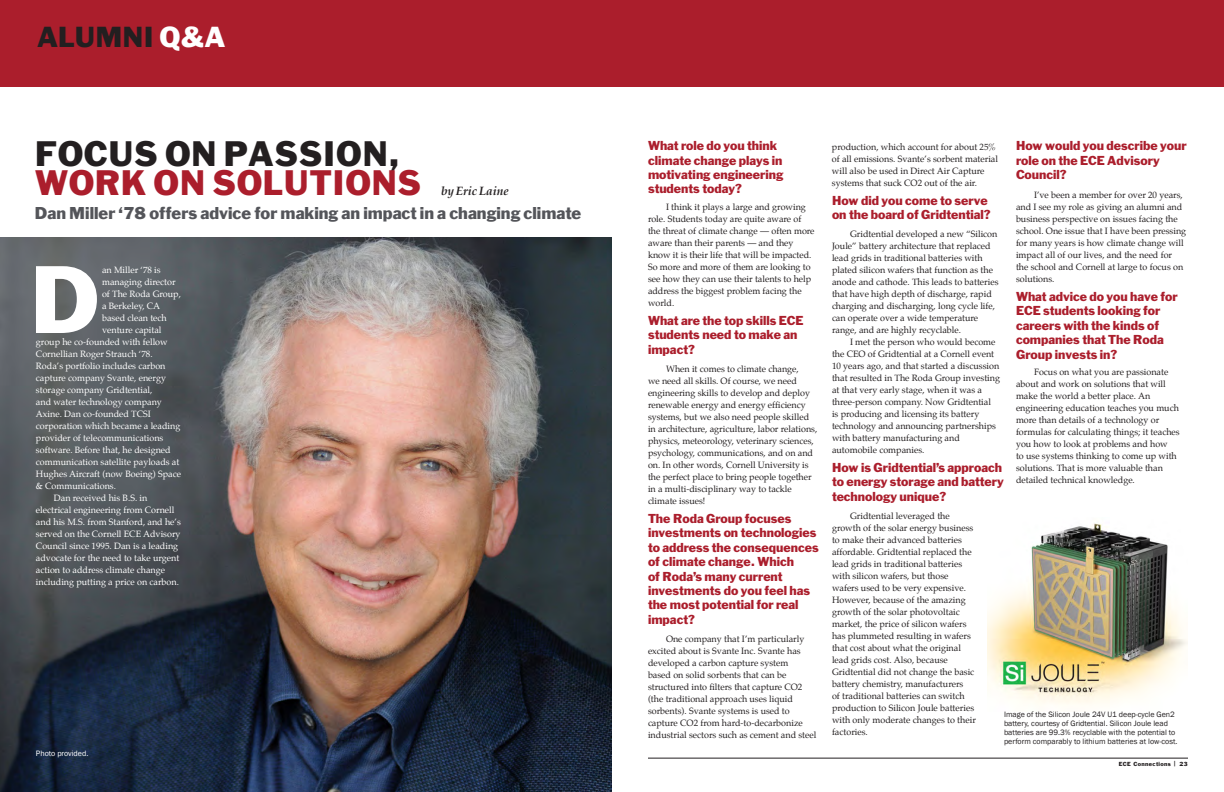
<style>
.page{position:relative;width:1224px;height:792px;background:#fff}
.page>*{position:absolute;margin:0;border:0;box-sizing:border-box;transform-origin:0 0}
.t1{font:88.4px "Franklin Gothic Std";color:#fff}
.t2{font:33px "Franklin Gothic";letter-spacing:.015em;color:#231f20}
.t3{font:33px "Franklin Gothic";letter-spacing:.015em;color:#ab1e2c}
.t4{font:27px "Franklin Gothic";color:#231f20}
.t5{font:16px "Franklin Gothic";color:#54555a}
.t6{font:12px/14.4px "Franklin Gothic Std";color:#ab1e2c}
.t7{font:italic 700 12px "Palatino";color:#231f20}
.t8{font:9px/12px "Palatino";color:#231f20}
.t9{font:9px "Palatino";color:#fff}
.t10{font:8px/9px "Franklin Gothic";color:#231f20}
.t11{font:8px "Franklin Gothic";color:#fff}
.t12{font:5.5px "Franklin Gothic";letter-spacing:.06em;color:#231f20}
.s1{color:#fff}
</style>
<div class="page">
<div style="left:0;top:0;width:612px;height:86px;background:#ab1e2c"></div>
<div style="left:612px;top:0;width:612px;height:86px;background:#ab1e2c"></div>
<hr style="left:648px;top:758px;width:540px;height:1px;background:#231f20">
<img style="left:0;top:238px;width:612px;height:554px">
<img style="left:988px;top:523px;width:200px;height:182px">
<h3 class="t4" style="left:37px;top:19px;width:190px">ALUMNI <span class="s1">Q&amp;A</span></h3>
<h2 class="t2" style="left:35px;top:133px;width:366px">FOCUS ON PASSION,</h2>
<h2 class="t3" style="left:35px;top:162px;width:388px">WORK ON SOLUTIONS</h2>
<h3 class="t7" style="left:441px;top:181px;width:69px">by Eric Laine</h3>
<h3 class="t5" style="left:35px;top:202px;width:548px">Dan Miller ‘78 offers advice for making an impact in a changing climate</h3>
<h1 class="t1" style="left:31px;top:243px;width:70px">D</h1>
<p class="t9" style="left:102px;top:262px;width:60px">an Miller ‘78 is</p>
<p class="t9" style="left:102px;top:274px;width:75px">managing director</p>
<p class="t9" style="left:102px;top:286px;width:80px">of The Roda Group,</p>
<p class="t9" style="left:102px;top:298px;width:60px">a Berkeley, CA</p>
<p class="t9" style="left:102px;top:310px;width:66px">based clean tech</p>
<p class="t9" style="left:102px;top:322px;width:61px">venture capital</p>
<p class="t9" style="left:36px;top:334px;width:133px">group he co-founded with fellow</p>
<p class="t9" style="left:36px;top:346px;width:118px">Cornellian Roger Strauch ‘78.</p>
<p class="t9" style="left:36px;top:358px;width:131px">Roda’s portfolio includes carbon</p>
<p class="t9" style="left:36px;top:370px;width:132px">capture company Svante, energy</p>
<p class="t9" style="left:36px;top:382px;width:118px">storage company Gridtential,</p>
<p class="t9" style="left:36px;top:394px;width:127px">and water technology company</p>
<p class="t9" style="left:36px;top:406px;width:116px">Axine. Dan co-founded TCSI</p>
<p class="t9" style="left:36px;top:418px;width:146px">corporation which became a leading</p>
<p class="t9" style="left:36px;top:430px;width:129px">provider of telecommunications</p>
<p class="t9" style="left:36px;top:442px;width:136px">software. Before that, he designed</p>
<p class="t9" style="left:36px;top:454px;width:145px">communication satellite payloads at</p>
<p class="t9" style="left:36px;top:466px;width:147px">Hughes Aircraft (now Boeing) Space</p>
<p class="t9" style="left:36px;top:478px;width:81px">&amp; Communications.</p>
<p class="t9" style="left:54px;top:490px;width:95px">Dan received his B.S. in</p>
<p class="t9" style="left:36px;top:502px;width:140px">electrical engineering from Cornell</p>
<p class="t9" style="left:36px;top:514px;width:146px">and his M.S. from Stanford, and he’s</p>
<p class="t9" style="left:36px;top:526px;width:146px">served on the Cornell ECE Advisory</p>
<p class="t9" style="left:36px;top:538px;width:144px">Council since 1995. Dan is a leading</p>
<p class="t9" style="left:36px;top:550px;width:145px">advocate for the need to take urgent</p>
<p class="t9" style="left:36px;top:562px;width:131px">action to address climate change</p>
<p class="t9" style="left:36px;top:574px;width:145px">including putting a price on carbon.</p>
<p class="t11" style="left:36px;top:748px;width:54px">Photo provided.</p>
<h3 class="t6" style="left:648px;top:138px;width:137px">What role do you think climate change plays in motivating engineering students today?</h3>
<p class="t8" style="left:648px;top:201px;width:168px;text-indent:18px">I think it plays a large and growing role. Students today are quite aware of the threat of climate change — often more aware than their parents — and they know it is their life that will be impacted.<br>So more and more of them are looking to see how they can use their talents to help address the biggest problem facing the world.</p>
<h3 class="t6" style="left:648px;top:313px;width:157px">What are the top skills ECE students need to make an impact?</h3>
<p class="t8" style="left:648px;top:363px;width:171px;text-indent:18px">When it comes to climate change,<br>we need all skills. Of course, we need engineering skills to develop and deploy renewable energy and energy efficiency systems, but we also need people skilled in architecture, agriculture, labor relations, physics, meteorology, veterinary sciences, psychology, communications, and on and on. In other words, Cornell University is the perfect place to bring people together in a multi-disciplinary way to tackle climate issues!</p>
<h3 class="t6" style="left:648px;top:511px;width:172px">The Roda Group focuses investments on technologies to address the consequences of climate change. Which<br>of Roda’s many current investments do you feel has the most potential for real impact?</h3>
<p class="t8" style="left:648px;top:633px;width:170px;text-indent:18px">One company that I’m particularly excited about is Svante Inc. Svante has developed a carbon capture system<br>based on solid sorbents that can be structured into filters that capture CO2 (the traditional approach uses liquid sorbents). Svante systems is used to capture CO2 from hard-to-decarbonize industrial sectors such as cement and steel</p>
<h3 class="t6" style="left:1016px;top:138px;width:172px">How would you describe your role on the ECE Advisory<br>Council?</h3>
<p class="t8" style="left:1016px;top:189px;width:172px;text-indent:18px">I’ve been a member for over 20 years, and I see my role as giving an alumni and business perspective on issues facing the school. One issue that I have been pressing for many years is how climate change will impact all of our lives, and the need for the school and Cornell at large to focus on solutions.</p>
<h3 class="t6" style="left:1016px;top:289px;width:163px">What advice do you have for<br>ECE students looking for careers with the kinds of companies that The Roda<br>Group invests in?</h3>
<p class="t8" style="left:1016px;top:366px;width:165px;text-indent:18px">Focus on what you are passionate about and work on solutions that will make the world a better place. An engineering education teaches you much more than details of a technology or formulas for calculating things; it teaches you how to look at problems and how<br>to use systems thinking to come up with solutions. That is more valuable than detailed technical knowledge.</p>
<p class="t8" style="left:832px;top:141px;width:168px">production, which account for about 25% of all emissions. Svante’s sorbent material will also be used in Direct Air Capture systems that suck CO2 out of the air.</p>
<h3 class="t6" style="left:832px;top:193px;width:160px">How did you come to serve on the board of Gridtential?</h3>
<p class="t8" style="left:832px;top:228px;width:168px;text-indent:18px">Gridtential developed a new “Silicon Joule” battery architecture that replaced lead grids in traditional batteries with plated silicon wafers that function as the anode and cathode. This leads to batteries that have high depth of discharge, rapid charging and discharging, long cycle life, can operate over a wide temperature range, and are highly recyclable.</p>
<p class="t8" style="left:832px;top:336px;width:170px;text-indent:18px">I met the person who would become the CEO of Gridtential at a Cornell event 10 years ago, and that started a discussion that resulted in The Roda Group investing at that very early stage, when it was a three-person company. Now Gridtential<br>is producing and licensing its battery technology and announcing partnerships with battery manufacturing and automobile companies.</p>
<h3 class="t6" style="left:832px;top:460px;width:173px">How is Gridtential’s approach to energy storage and battery technology unique?</h3>
<p class="t8" style="left:832px;top:510px;width:145px;text-indent:18px">Gridtential leveraged the growth of the solar energy business to make their advanced batteries affordable. Gridtential replaced the lead grids in traditional batteries with silicon wafers, but those wafers used to be very expensive.<br>However, because of the amazing growth of the solar photovoltaic market, the price of silicon wafers has plummeted resulting in wafers that cost about what the original lead grids cost. Also, because Gridtential did not change the basic battery chemistry, manufacturers<br>of traditional batteries can switch production to Silicon Joule batteries with only moderate changes to their factories.</p>
<p class="t10" style="left:1004px;top:710px;width:175px">Image of the Silicon Joule 24V U1 deep-cycle Gen2 battery, courtesy of Gridtential. Silicon Joule lead batteries are 99.3% recyclable with the potential to perform comparably to lithium batteries at low-cost.</p>
<p class="t12" style="left:1119px;top:760px;width:70px">ECE Connections | 23</p>
</div>
